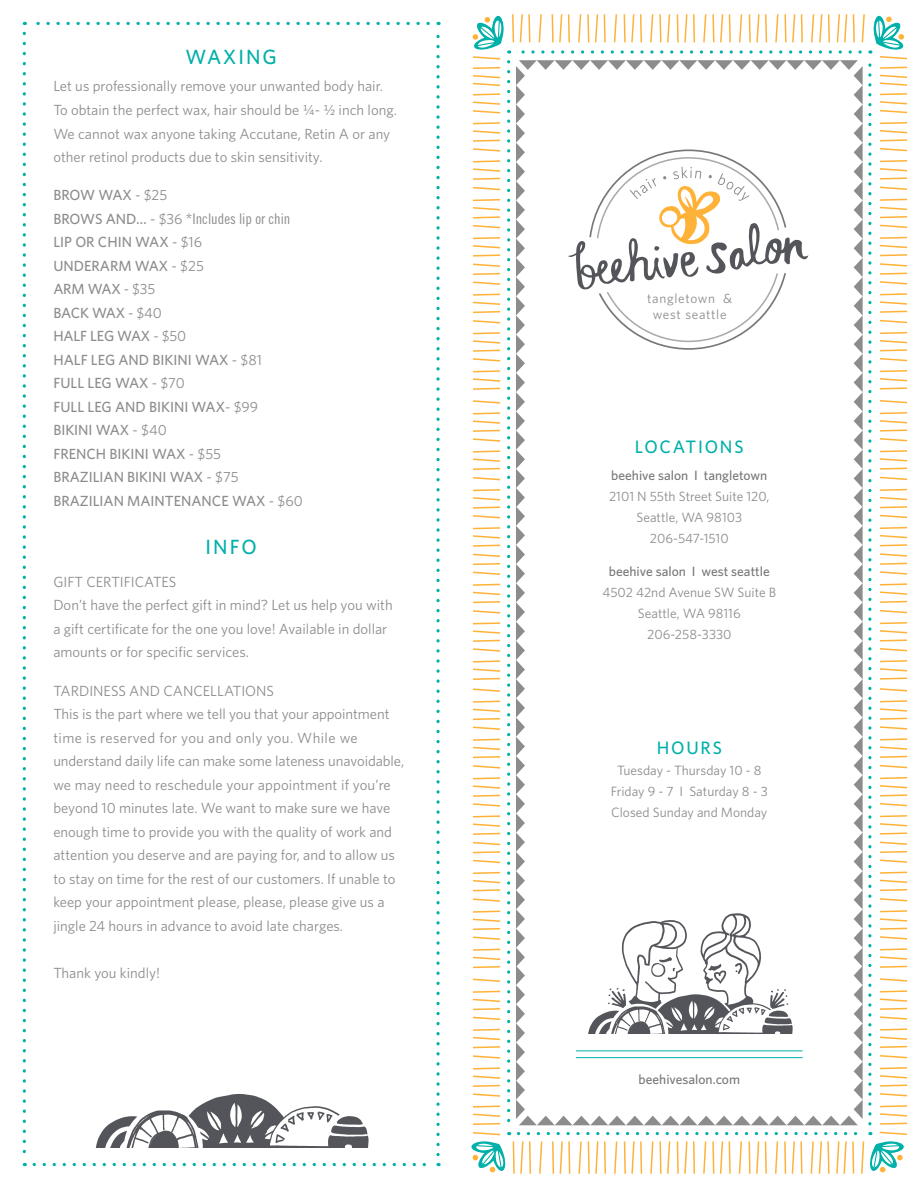
<style>
.page{position:relative;width:918px;height:1188px;background:#fff}
.page>*{position:absolute;margin:0;border:0;box-sizing:border-box;transform-origin:0 0}
.t1{font:500 20.55px "Whitney";letter-spacing:.1em;color:#00b0a9}
.t2{font:500 18px "Whitney";letter-spacing:.1em;color:#00b0a9}
.t3{font:14.7px/23.5px "Whitney";color:#8c8c8f}
.t4{font:500 14.7px/23.5px "Whitney";color:#8c8c8f}
.t5{font:14.7px "Trade Gothic Cond Eighteen";color:#8c8c8f}
.t6{font:13.5px/21px "Whitney";color:#8c8c8f;text-align:center}
.t7{font:500 13.5px "Whitney";color:#77777a}
.t8{font:13.35px/15.9px "Whitney";letter-spacing:.05em;color:#8c8b8e;text-align:center}
.s1{font-weight:400}
.s2{font-family:"Whitney";font-weight:500}
.s3{font-family:"Whitney"}
</style>
<div class="page">
<svg style="left:471px;top:14px;width:437px;height:1160px"></svg>
<img style="left:96px;top:1093px;width:273px;height:54px">
<svg style="left:23px;top:33px;width:3px;height:1133px"></svg>
<svg style="left:34px;top:1163px;width:405px;height:3px"></svg>
<svg style="left:436px;top:22px;width:4px;height:1133px"></svg>
<svg style="left:24px;top:22px;width:404px;height:3px"></svg>
<hr style="left:576px;top:1051px;width:227px;height:1px;background:#00b0a9">
<hr style="left:576px;top:1057px;width:227px;height:1px;background:#00b0a9">
<img style="left:580px;top:911px;width:218px;height:123px">
<h1 class="t1" style="left:185px;top:44px;width:93px">WAXING</h1>
<p class="t3" style="left:53px;top:74px;width:345px">Let us professionally remove your unwanted body hair.<br>To obtain the perfect wax, hair should be ¼- ½ inch long.<br>We cannot wax anyone taking Accutane, Retin A or any other retinol products due to skin sensitivity.</p>
<p class="t4" style="left:53px;top:183px;width:115px">BROW WAX <span class="s1">- $25</span></p>
<p class="t5" style="left:53px;top:210px;width:239px"><span class="s2">BROWS AND…</span> <span class="s3">- $36</span> *Includes lip or chin</p>
<p class="t4" style="left:53px;top:230px;width:251px">LIP OR CHIN WAX <span class="s1">- $16<br></span>UNDERARM WAX <span class="s1">- $25<br></span>ARM WAX <span class="s1">- $35<br></span>BACK WAX <span class="s1">- $40<br></span>HALF LEG WAX <span class="s1">- $50<br></span>HALF LEG AND BIKINI WAX <span class="s1">- $81<br></span>FULL LEG WAX <span class="s1">- $70<br></span>FULL LEG AND BIKINI WAX<span class="s1">- $99<br></span>BIKINI WAX <span class="s1">- $40<br></span>FRENCH BIKINI WAX <span class="s1">- $55<br></span>BRAZILIAN BIKINI WAX <span class="s1">- $75<br></span>BRAZILIAN MAINTENANCE WAX <span class="s1">- $60</span></p>
<h1 class="t1" style="left:206px;top:534px;width:53px">INFO</h1>
<p class="t3" style="left:53px;top:569px;width:341px">GIFT CERTIFICATES<br>Don’t have the perfect gift in mind? Let us help you with a gift certificate for the one you love! Available in dollar amounts or for specific services.</p>
<p class="t3" style="left:53px;top:678px;width:352px">TARDINESS AND CANCELLATIONS<br>This is the part where we tell you that your appointment time is reserved for you and only you. While we understand daily life can make some lateness unavoidable, we may need to reschedule your appointment if you’re beyond 10 minutes late. We want to make sure we have enough time to provide you with the quality of work and attention you deserve and are paying for, and to allow us to stay on time for the rest of our customers. If unable to keep your appointment please, please, please give us a jingle 24 hours in advance to avoid late charges.</p>
<p class="t3" style="left:53px;top:961px;width:108px">Thank you kindly!</p>
<p class="t8" style="left:647px;top:290px;width:86px">tangletown &amp; west seattle</p>
<p class="t2" style="left:635px;top:435px;width:110px">LOCATIONS</p>
<p class="t7" style="left:611px;top:467px;width:158px">beehive salon I tangletown</p>
<p class="t6" style="left:609px;top:486px;width:162px">2101 N 55th Street Suite 120,<br>Seattle, WA 98103<br>206-547-1510</p>
<p class="t7" style="left:609px;top:563px;width:162px">beehive salon I west seattle</p>
<p class="t6" style="left:602px;top:582px;width:175px">4502 42nd Avenue SW Suite B<br>Seattle, WA 98116<br>206-258-3330</p>
<p class="t2" style="left:657px;top:736px;width:67px">HOURS</p>
<p class="t6" style="left:611px;top:760px;width:158px">Tuesday - Thursday 10 - 8<br>Friday 9 - 7 I Saturday 8 - 3<br>Closed Sunday and Monday</p>
<p class="t7" style="left:639px;top:1070px;width:103px">beehivesalon.com</p>
</div>
